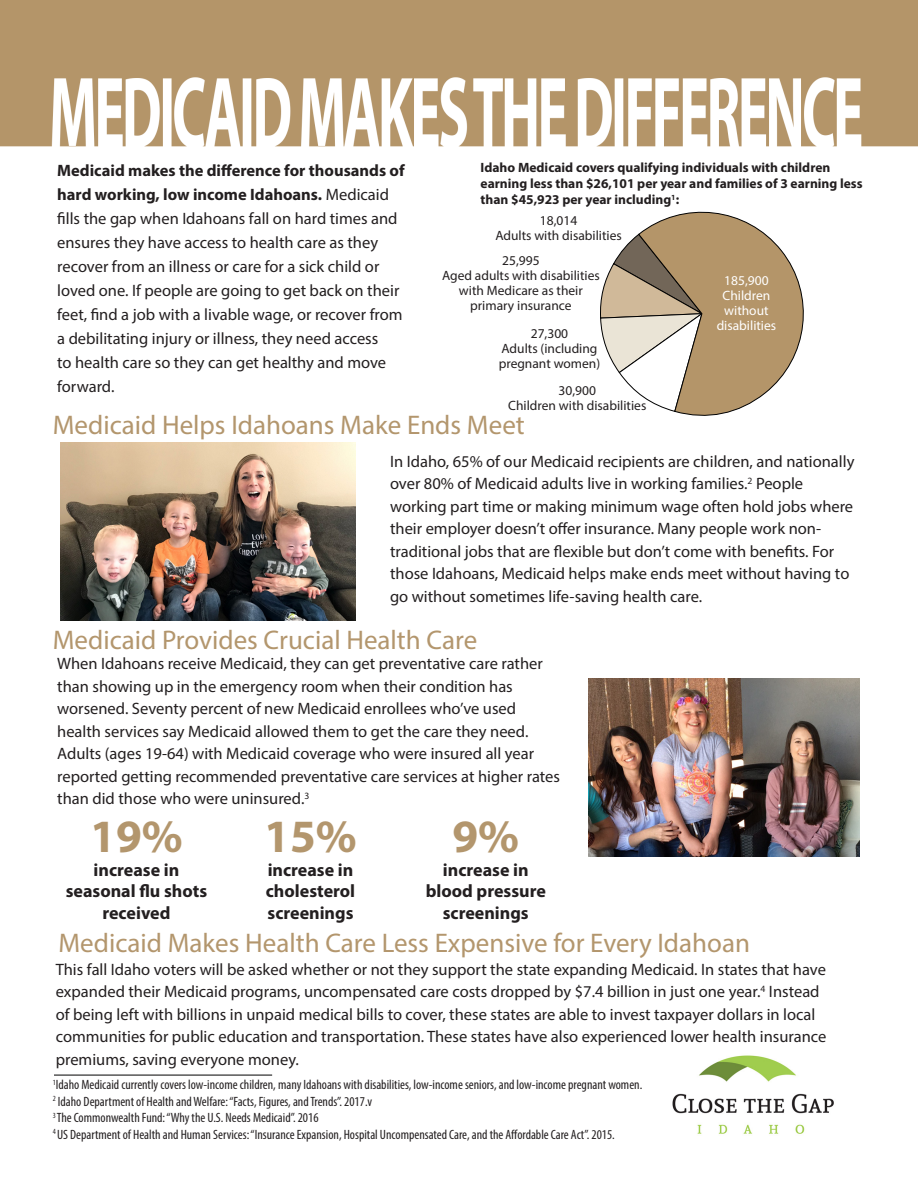
<style>
.page{position:relative;width:918px;height:1188px;background:#fff}
.page>*{position:absolute;margin:0;border:0;box-sizing:border-box;transform-origin:0 0}
.t1{font:700 46.5px "Myriad Pro";color:#b3966d}
.t2{font:27px "Myriad Pro";color:#b3966d}
.t3{font:700 18px/21.6px "Myriad Pro";color:#231f20;text-align:center}
.t4{font:16.5px/22.5px "Myriad Pro";color:#231f20}
.t5{font:condensed 13.5px "Myriad Pro";color:#231f20}
.t6{font:13.5px/15px "Myriad Pro";color:#231f20}
.t7{font:700 13.5px/16.2px "Myriad Pro";color:#231f20}
.t8{font:13.5px/15px "Myriad Pro";color:#fff;text-align:center}
.s1{font-weight:700}
</style>
<div class="page">
<img style="left:0;top:0;width:918px;height:1076px">
<img style="left:61px;top:442px;width:295px;height:179px">
<img style="left:588px;top:678px;width:271px;height:178px">
<hr style="left:54px;top:1075px;width:218px;height:1px;background:#000">
<svg style="left:600px;top:199px;width:216px;height:221px"></svg>
<img style="left:671px;top:1053px;width:166px;height:81px">
<p class="t7" style="left:481px;top:159px;width:384px">Idaho Medicaid covers qualifying individuals with children earning less than $26,101 per year and families of 3 earning less than $45,923 per year including<sup>1</sup>:</p>
<p class="t4" style="left:57px;top:158px;width:349px;line-height:24px"><span class="s1">Medicaid makes the difference for thousands of hard working, low income Idahoans.</span> Medicaid fills the gap when Idahoans fall on hard times and ensures they have access to health care as they recover from an illness or care for a sick child or loved one. If people are going to get back on their feet, find a job with a livable wage, or recover from a debilitating injury or illness, they need access<br>to health care so they can get healthy and move forward.</p>
<p class="t2" style="left:53px;top:409px;width:474px">Medicaid Helps Idahoans Make Ends Meet</p>
<p class="t4" style="left:390px;top:450px;width:466px">In Idaho, 65% of our Medicaid recipients are children, and nationally over 80% of Medicaid adults live in working families.<sup>2</sup> People working part time or making minimum wage often hold jobs where their employer doesn’t offer insurance. Many people work non&shy;traditional jobs that are flexible but don’t come with benefits. For those Idahoans, Medicaid helps make ends meet without having to go without sometimes life-saving health care.</p>
<p class="t2" style="left:53px;top:624px;width:426px">Medicaid Provides Crucial Health Care</p>
<p class="t4" style="left:57px;top:652px;width:487px">When Idahoans receive Medicaid, they can get preventative care rather than showing up in the emergency room when their condition has worsened. Seventy percent of new Medicaid enrollees who’ve used health services say Medicaid allowed them to get the care they need.</p>
<p class="t4" style="left:57px;top:742px;width:504px">Adults (ages 19-64) with Medicaid coverage who were insured all year reported getting recommended preventative care services at higher rates than did those who were uninsured.<sup>3</sup></p>
<p class="t1" style="left:90px;top:806px;width:94px">19%</p>
<p class="t1" style="left:264px;top:806px;width:94px">15%</p>
<p class="t1" style="left:452px;top:806px;width:68px">9%</p>
<p class="t3" style="left:66px;top:858px;width:143px">increase in seasonal flu shots received</p>
<p class="t3" style="left:266px;top:858px;width:91px;text-align:justify">increase in cholesterol screenings</p>
<p class="t3" style="left:426px;top:858px;width:122px">increase in blood pressure screenings</p>
<p class="t6" style="left:540px;top:212px;width:39px">18,014</p>
<p class="t6" style="left:495px;top:227px;width:128px">Adults with disabilities</p>
<p class="t6" style="left:502px;top:253px;width:39px">25,995</p>
<p class="t6" style="left:442px;top:268px;width:159px;text-align:center">Aged adults with disabilities with Medicare as their primary insurance</p>
<p class="t8" style="left:724px;top:273px;width:46px">185,900</p>
<p class="t8" style="left:717px;top:288px;width:61px">Children without disabilities</p>
<p class="t6" style="left:531px;top:326px;width:39px">27,300</p>
<p class="t6" style="left:499px;top:341px;width:103px">Adults (including pregnant women)</p>
<p class="t6" style="left:559px;top:383px;width:39px">30,900</p>
<p class="t6" style="left:508px;top:398px;width:140px">Children with disabilities</p>
<p class="t2" style="left:58px;top:927px;width:693px">Medicaid Makes Health Care Less Expensive for Every Idahoan</p>
<p class="t4" style="left:56px;top:958px;width:772px">This fall Idaho voters will be asked whether or not they support the state expanding Medicaid. In states that have expanded their Medicaid programs, uncompensated care costs dropped by $7.4 billion in just one year.<sup>4</sup> Instead of being left with billions in unpaid medical bills to cover, these states are able to invest taxpayer dollars in local communities for public education and transportation. These states have also experienced lower health insurance premiums, saving everyone money.</p>
<p class="t5" style="left:53px;top:1077px;width:591px"><sup>1</sup>Idaho Medicaid currently covers low-income children, many Idahoans with disabilities, low-income seniors, and low-income pregnant women.</p>
<p class="t5" style="left:53px;top:1093px;width:321px"><sup>2</sup> Idaho Department of Health and Welfare: “Facts, Figures, and Trends”. 2017.v</p>
<p class="t5" style="left:53px;top:1110px;width:267px"><sup>3</sup> The Commonwealth Fund: “Why the U.S. Needs Medicaid”. 2016</p>
<p class="t5" style="left:53px;top:1126px;width:564px"><sup>4</sup> US Department of Health and Human Services: “Insurance Expansion, Hospital Uncompensated Care, and the Affordable Care Act”. 2015.</p>
</div>
